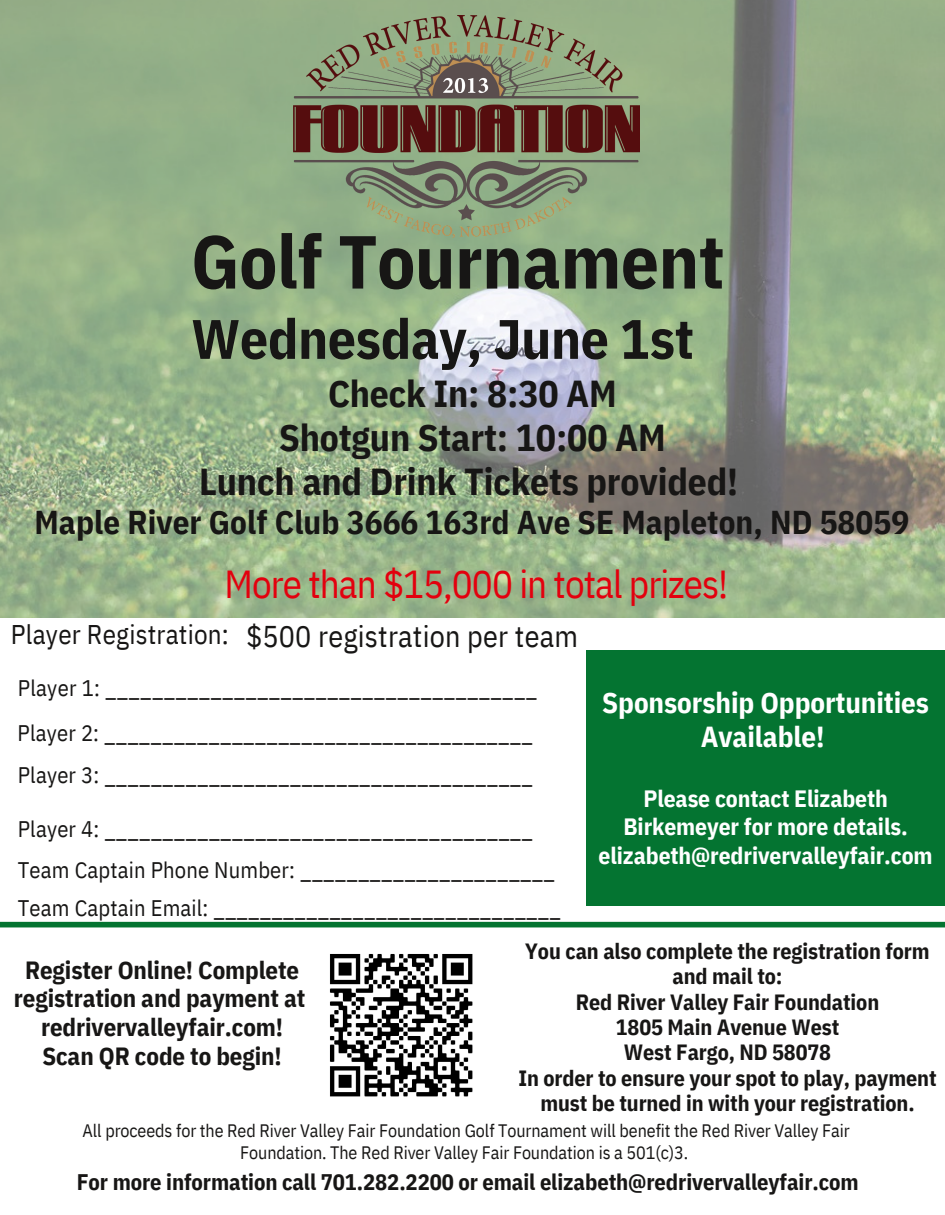
<style>
.page{position:relative;width:945px;height:1215px;background:#fff}
.page>*{position:absolute;margin:0;border:0;box-sizing:border-box;transform-origin:0 0}
.t1{font:700 75px "IBM Plex Sans Cond";letter-spacing:-.005em;color:#171615}
.t2{font:700 55.5px "IBM Plex Sans Cond";letter-spacing:-.005em;color:#171615}
.t3{font:39px "IBM Plex Sans Cond";letter-spacing:-.025em;color:#e3000e}
.t4{font:700 37.5px "IBM Plex Sans Cond";letter-spacing:-.005em;color:#171615}
.t5{font:700 33px "IBM Plex Sans Cond";letter-spacing:.005em;color:#171615}
.t6{font:30px "IBM Plex Sans Cond";letter-spacing:.005em;color:#171615}
.t7{font:700 28.95px/33.8px "IBM Plex Sans Cond";letter-spacing:-.005em;color:#fff;text-align:center}
.t8{font:27px "IBM Plex Sans Cond";letter-spacing:.005em;color:#171615}
.t9{font:700 24.9px/28.7px "IBM Plex Sans Cond";letter-spacing:-.005em;color:#171615;text-align:center}
.t10{font:700 23.55px/28.3px "IBM Plex Sans Cond";letter-spacing:-.005em;color:#fff;text-align:center}
.t11{font:22.5px "IBM Plex Sans Cond";letter-spacing:.005em;color:#171615}
.t12{font:700 22.5px "IBM Plex Sans Cond";letter-spacing:-.005em;color:#171615}
.t13{font:700 22.05px/25.3px "IBM Plex Sans Cond";letter-spacing:-.005em;color:#171615;text-align:center}
.t14{font:18px/21.3px "IBM Plex Sans Cond";letter-spacing:-.005em;color:#171615;text-align:center}
</style>
<div class="page">
<img style="left:0;top:0;width:945px;height:618px">
<div style="left:586px;top:650px;width:359px;height:256px;background:#047431"></div>
<img style="left:294px;top:16px;width:345px;height:221px">
<div style="left:0;top:922px;width:945px;height:5px;background:#047431"></div>
<img style="left:330px;top:954px;width:143px;height:143px">
<p class="t1" style="left:191px;top:212px;width:535px">Golf Tournament</p>
<p class="t2" style="left:191px;top:302px;width:504px">Wednesday, June 1st</p>
<p class="t4" style="left:328px;top:369px;width:290px">Check In: 8:30 AM</p>
<p class="t4" style="left:279px;top:413px;width:388px">Shotgun Start: 10:00 AM</p>
<p class="t4" style="left:199px;top:457px;width:541px">Lunch and Drink Tickets provided!</p>
<p class="t5" style="left:34px;top:501px;width:876px">Maple River Golf Club 3666 163rd Ave SE Mapleton, ND 58059</p>
<p class="t3" style="left:225px;top:558px;width:505px">More than $15,000 in total prizes!</p>
<p class="t8" style="left:11px;top:616px;width:219px">Player Registration:</p>
<p class="t6" style="left:246px;top:616px;width:333px">$500 registration per team</p>
<p class="t11" style="left:18px;top:673px;width:521px">Player 1: _____________________________________</p>
<p class="t11" style="left:18px;top:718px;width:517px">Player 2: _____________________________________</p>
<p class="t11" style="left:18px;top:760px;width:517px">Player 3: _____________________________________</p>
<p class="t11" style="left:18px;top:814px;width:517px">Player 4: _____________________________________</p>
<p class="t11" style="left:18px;top:854px;width:539px">Team Captain Phone Number: ______________________</p>
<p class="t11" style="left:18px;top:893px;width:545px">Team Captain Email: ______________________________</p>
<p class="t7" style="left:602px;top:685px;width:328px">Sponsorship Opportunities<br>Available!</p>
<p class="t10" style="left:599px;top:784px;width:336px">Please contact Elizabeth<br>Birkemeyer for more details. elizabeth@redrivervalleyfair.com</p>
<p class="t9" style="left:14px;top:955px;width:293px">Register Online! Complete registration and payment at</p>
<p class="t9" style="left:41px;top:1012px;width:244px">redrivervalleyfair.com!</p>
<p class="t9" style="left:42px;top:1041px;width:241px">Scan QR code to begin!</p>
<p class="t13" style="left:525px;top:938px;width:406px">You can also complete the registration form and mail to:</p>
<p class="t13" style="left:576px;top:989px;width:305px">Red River Valley Fair Foundation</p>
<p class="t13" style="left:616px;top:1014px;width:225px">1805 Main Avenue West</p>
<p class="t13" style="left:624px;top:1039px;width:209px">West Fargo, ND 58078</p>
<p class="t13" style="left:519px;top:1065px;width:420px">In order to ensure your spot to play, payment must be turned in with your registration.</p>
<p class="t14" style="left:83px;top:1120px;width:769px">All proceeds for the Red River Valley Fair Foundation Golf Tournament will benefit the Red River Valley Fair<br>Foundation. The Red River Valley Fair Foundation is a 501(c)3.</p>
<p class="t12" style="left:77px;top:1167px;width:783px">For more information call 701.282.2200 or email elizabeth@redrivervalleyfair.com</p>
</div>
